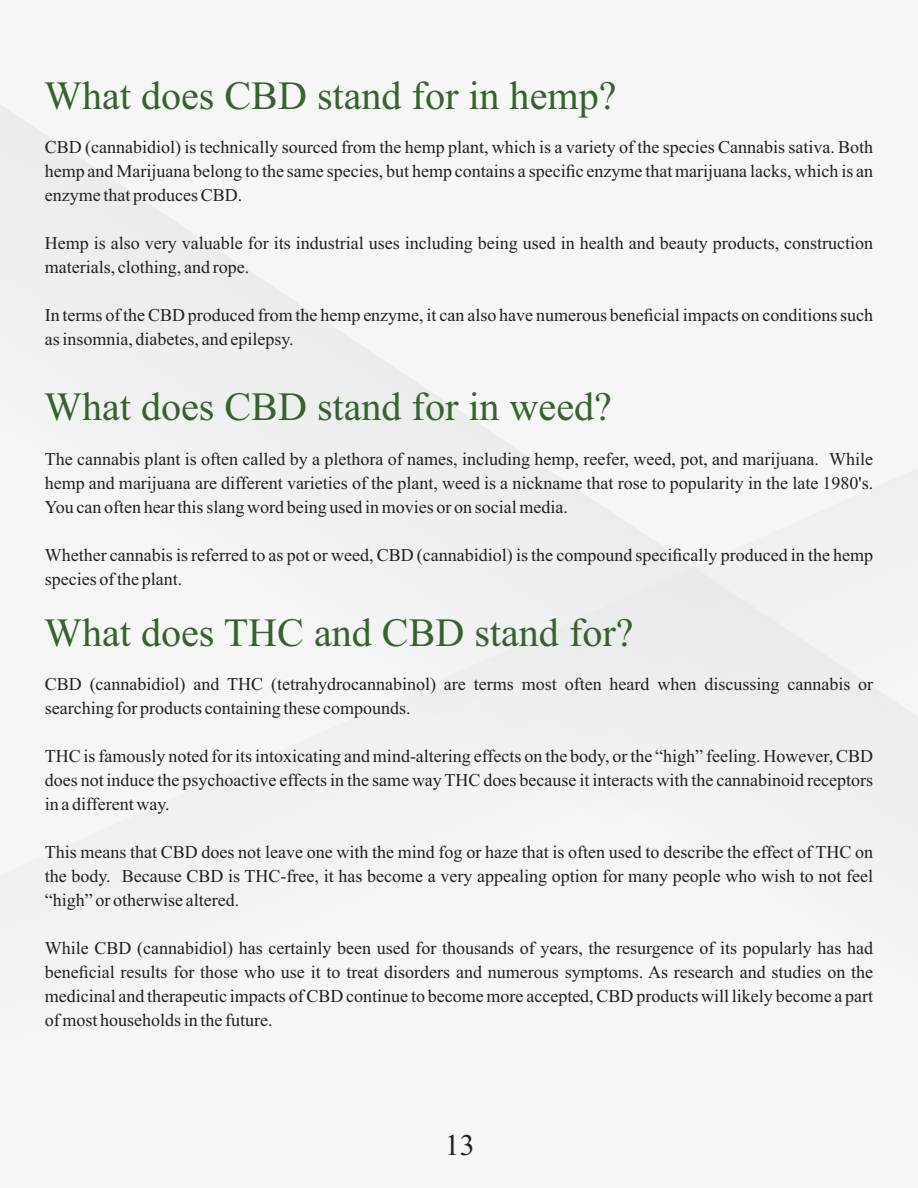
<style>
.page{position:relative;width:918px;height:1188px;background:#f6f6f7}
.page>*{position:absolute;margin:0;border:0;box-sizing:border-box;transform-origin:0 0}
.t1{font:40.05px "Times New Roman";color:#37622f}
.t2{font:30px "Times New Roman";color:#231f20}
.t3{font:18px/24px "Times New Roman";color:#231f20;text-align:justify}
</style>
<div class="page">
<svg style="left:0;top:105px;width:875px;height:592px"></svg>
<h1 class="t1" style="left:44px;top:81px;width:574px">What does CBD stand for in hemp?</h1>
<p class="t3" style="left:45px;top:137px;width:830px">CBD (cannabidiol) is technically sourced from the hemp plant, which is a variety of the species Cannabis sativa. Both hemp and Marijuana belong to the same species, but hemp contains a specific enzyme that marijuana lacks, which is an enzyme that produces CBD.</p>
<p class="t3" style="left:45px;top:233px;width:830px">Hemp is also very valuable for its industrial uses including being used in health and beauty products, construction materials, clothing, and rope.</p>
<p class="t3" style="left:45px;top:305px;width:830px">In terms of the CBD produced from the hemp enzyme, it can also have numerous beneficial impacts on conditions such as insomnia, diabetes, and epilepsy.</p>
<h1 class="t1" style="left:44px;top:393px;width:569px">What does CBD stand for in weed?</h1>
<p class="t3" style="left:45px;top:448px;width:830px">The cannabis plant is often called by a plethora of names, including hemp, reefer, weed, pot, and marijuana. While hemp and marijuana are different varieties of the plant, weed is a nickname that rose to popularity in the late 1980's.<br>You can often hear this slang word being used in movies or on social media.</p>
<p class="t3" style="left:45px;top:544px;width:830px">Whether cannabis is referred to as pot or weed, CBD (cannabidiol) is the compound specifically produced in the hemp species of the plant.</p>
<h1 class="t1" style="left:44px;top:618px;width:591px">What does THC and CBD stand for?</h1>
<p class="t3" style="left:45px;top:674px;width:830px">CBD (cannabidiol) and THC (tetrahydrocannabinol) are terms most often heard when discussing cannabis or searching for products containing these compounds.</p>
<p class="t3" style="left:45px;top:746px;width:830px">THC is famously noted for its intoxicating and mind-altering effects on the body, or the “high” feeling. However, CBD does not induce the psychoactive effects in the same way THC does because it interacts with the cannabinoid receptors in a different way.</p>
<p class="t3" style="left:45px;top:842px;width:830px">This means that CBD does not leave one with the mind fog or haze that is often used to describe the effect of THC on the body. Because CBD is THC-free, it has become a very appealing option for many people who wish to not feel “high” or otherwise altered.</p>
<p class="t3" style="left:45px;top:938px;width:830px">While CBD (cannabidiol) has certainly been used for thousands of years, the resurgence of its popularly has had beneficial results for those who use it to treat disorders and numerous symptoms. As research and studies on the medicinal and therapeutic impacts of CBD continue to become more accepted, CBD products will likely become a part of most households in the future.</p>
<h2 class="t2" style="left:445px;top:1134px;width:32px">13</h2>
</div>
